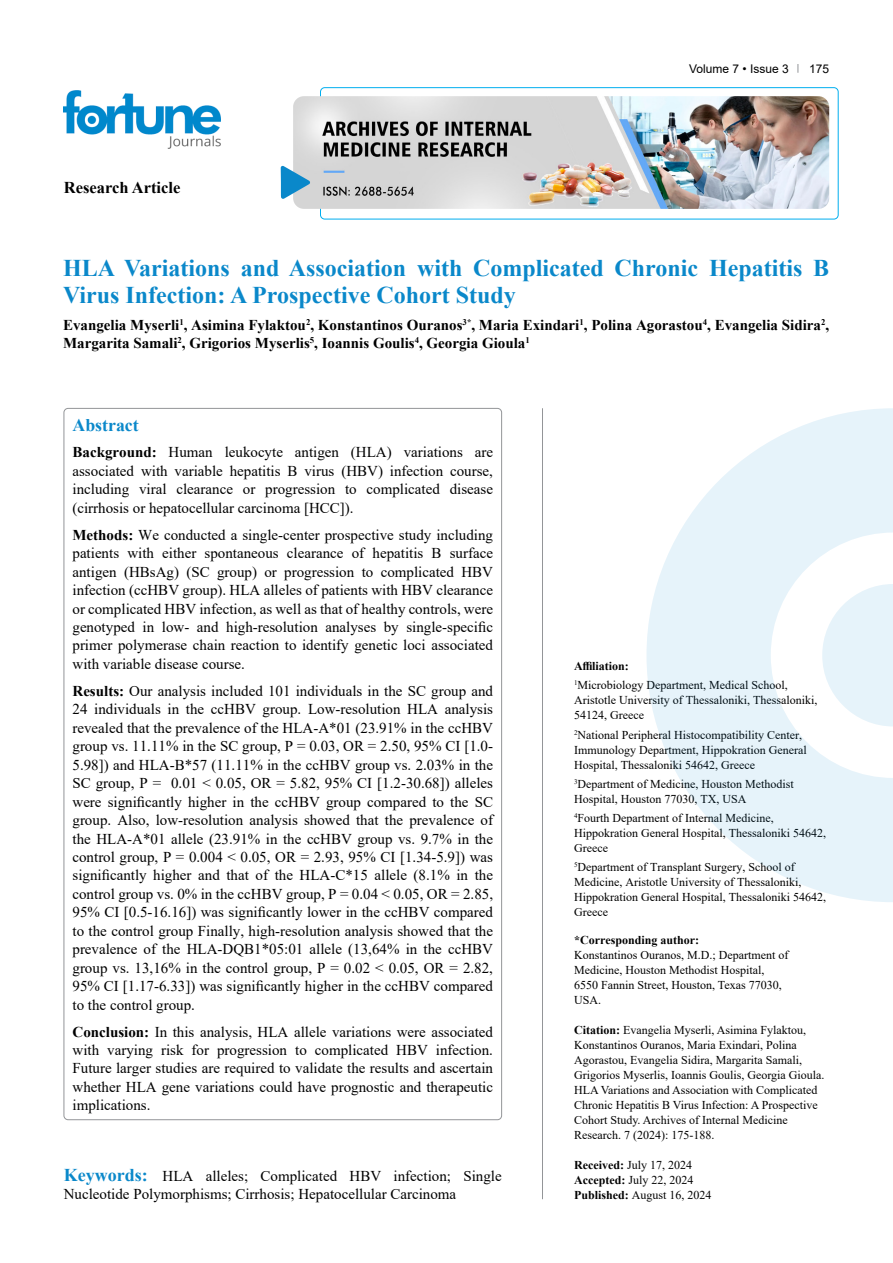
<style>
.page{position:relative;width:893px;height:1263px;background:#fff}
.page>*{position:absolute;margin:0;border:0;box-sizing:border-box;transform-origin:0 0}
.t1{font:700 24px/27px "Times New Roman";color:#0a88ca}
.t2{font:700 17.85px "Times New Roman";color:#0a88ca}
.t3{font:700 16.5px "Times New Roman";color:#000}
.t4{font:15px/18.5px "Times New Roman";color:#000;text-align:justify}
.t5{font:700 15px/18.5px "Times New Roman";color:#000}
.t6{font:12px/15px "Times New Roman";color:#000}
.t7{font:700 12px "Times New Roman";color:#000}
.t8{font:12px "Arial";color:#000}
.s1{font-weight:700}
.s2{font-weight:700;font-size:18px;color:#0a88ca}
</style>
<div class="page">
<div style="left:320px;top:87px;width:518px;height:132px;border:1px solid #00aeef;border-radius:4px"></div>
<img style="left:64px;top:90px;width:157px;height:59px">
<img style="left:293px;top:96px;width:536px;height:113px">
<svg style="left:281px;top:166px;width:29px;height:33px"></svg>
<hr style="left:542px;top:408px;width:1px;height:791px;background:#939598">
<svg style="left:646px;top:408px;width:247px;height:494px;fill:#e6f3fa"></svg>
<svg style="left:822px;top:584px;width:71px;height:142px"></svg>
<p class="t3" style="left:64px;top:175px;width:118px">Research Article</p>
<p class="t8" style="left:689px;top:60px;width:101px">Volume 7 • Issue 3</p>
<p class="t8" style="left:809px;top:60px;width:22px">175</p>
<h1 class="t1" style="left:63px;top:254px;width:768px">HLA Variations and Association with Complicated Chronic Hepatitis B<br>Virus Infection: A Prospective Cohort Study</h1>
<p class="t5" style="left:63px;top:315px;width:768px">Evangelia Myserli<sup>1</sup>, Asimina Fylaktou<sup>2</sup>, Konstantinos Ouranos<sup>3*</sup>, Maria Exindari<sup>1</sup>, Polina Agorastou<sup>4</sup>, Evangelia Sidira<sup>2</sup>,<br>Margarita Samali<sup>2</sup>, Grigorios Myserlis<sup>5</sup>, Ioannis Goulis<sup>4</sup>, Georgia Gioula<sup>1</sup></p>
<p class="t2" style="left:72px;top:412px;width:68px">Abstract</p>
<p class="t4" style="left:72px;top:443px;width:422px"><span class="s1">Background:</span> Human leukocyte antigen (HLA) variations are associated with variable hepatitis B virus (HBV) infection course, including viral clearance or progression to complicated disease (cirrhosis or hepatocellular carcinoma [HCC]).</p>
<p class="t4" style="left:72px;top:525px;width:422px"><span class="s1">Methods:</span> We conducted a single-center prospective study including patients with either spontaneous clearance of hepatitis B surface antigen (HBsAg) (SC group) or progression to complicated HBV infection (ccHBV group). HLA alleles of patients with HBV clearance or complicated HBV infection, as well as that of healthy controls, were genotyped in low- and high-resolution analyses by single-specific primer polymerase chain reaction to identify genetic loci associated with variable disease course.</p>
<p class="t4" style="left:72px;top:681px;width:422px"><span class="s1">Results:</span> Our analysis included 101 individuals in the SC group and 24 individuals in the ccHBV group. Low-resolution HLA analysis revealed that the prevalence of the HLA-A*01 (23.91% in the ccHBV group vs. 11.11% in the SC group, P = 0.03, OR = 2.50, 95% CI [1.0- 5.98]) and HLA-B*57 (11.11% in the ccHBV group vs. 2.03% in the SC group, P = 0.01 &lt; 0.05, OR = 5.82, 95% CI [1.2-30.68]) alleles were significantly higher in the ccHBV group compared to the SC group. Also, low-resolution analysis showed that the prevalence of the HLA-A*01 allele (23.91% in the ccHBV group vs. 9.7% in the control group, P = 0.004 &lt; 0.05, OR = 2.93, 95% CI [1.34-5.9]) was significantly higher and that of the HLA-C*15 allele (8.1% in the control group vs. 0% in the ccHBV group, P = 0.04 &lt; 0.05, OR = 2.85, 95% CI [0.5-16.16]) was significantly lower in the ccHBV compared to the control group Finally, high-resolution analysis showed that the prevalence of the HLA-DQB1*05:01 allele (13,64% in the ccHBV group vs. 13,16% in the control group, P = 0.02 &lt; 0.05, OR = 2.82, 95% CI [1.17-6.33]) was significantly higher in the ccHBV compared to the control group.</p>
<p class="t4" style="left:72px;top:1022px;width:422px"><span class="s1">Conclusion:</span> In this analysis, HLA allele variations were associated with varying risk for progression to complicated HBV infection.<br>Future larger studies are required to validate the results and ascertain whether HLA gene variations could have prognostic and therapeutic implications.</p>
<p class="t4" style="left:64px;top:1166px;width:439px"><span class="s2">Keywords:</span> HLA alleles; Complicated HBV infection; Single<br>Nucleotide Polymorphisms; Cirrhosis; Hepatocellular Carcinoma</p>
<p class="t6" style="left:574px;top:656px;width:215px;line-height:19.2px"><span class="s1">Affiliation:<br></span><sup>1</sup>Microbiology Department, Medical School,</p>
<p class="t6" style="left:574px;top:692px;width:245px">Aristotle University of Thessaloniki, Thessaloniki,<br>54124, Greece</p>
<p class="t6" style="left:574px;top:727px;width:234px"><sup>2</sup>National Peripheral Histocompatibility Center,<br>Immunology Department, Hippokration General<br>Hospital, Thessaloniki 54642, Greece</p>
<p class="t6" style="left:574px;top:776px;width:221px"><sup>3</sup>Department of Medicine, Houston Methodist<br>Hospital, Houston 77030, TX, USA</p>
<p class="t6" style="left:574px;top:810px;width:253px"><sup>4</sup>Fourth Department of Internal Medicine,<br>Hippokration General Hospital, Thessaloniki 54642,<br>Greece</p>
<p class="t6" style="left:574px;top:859px;width:253px"><sup>5</sup>Department of Transplant Surgery, School of Medicine, Aristotle University of Thessaloniki, Hippokration General Hospital, Thessaloniki 54642, Greece</p>
<p class="t7" style="left:574px;top:931px;width:127px">*Corresponding author:</p>
<p class="t6" style="left:574px;top:947px;width:216px">Konstantinos Ouranos, M.D.; Department of<br>Medicine, Houston Methodist Hospital,<br>6550 Fannin Street, Houston, Texas 77030,<br>USA.</p>
<p class="t6" style="left:574px;top:1022px;width:252px"><span class="s1">Citation:</span> Evangelia Myserli, Asimina Fylaktou, Konstantinos Ouranos, Maria Exindari, Polina Agorastou, Evangelia Sidira, Margarita Samali, Grigorios Myserlis, Ioannis Goulis, Georgia Gioula.<br>HLA Variations and Association with Complicated Chronic Hepatitis B Virus Infection: A Prospective Cohort Study. Archives of Internal Medicine Research. 7 (2024): 175-188.</p>
<p class="t6" style="left:574px;top:1157px;width:139px"><span class="s1">Received:</span> July 17, 2024<br><span class="s1">Accepted:</span> July 22, 2024<br><span class="s1">Published:</span> August 16, 2024</p>
</div>
